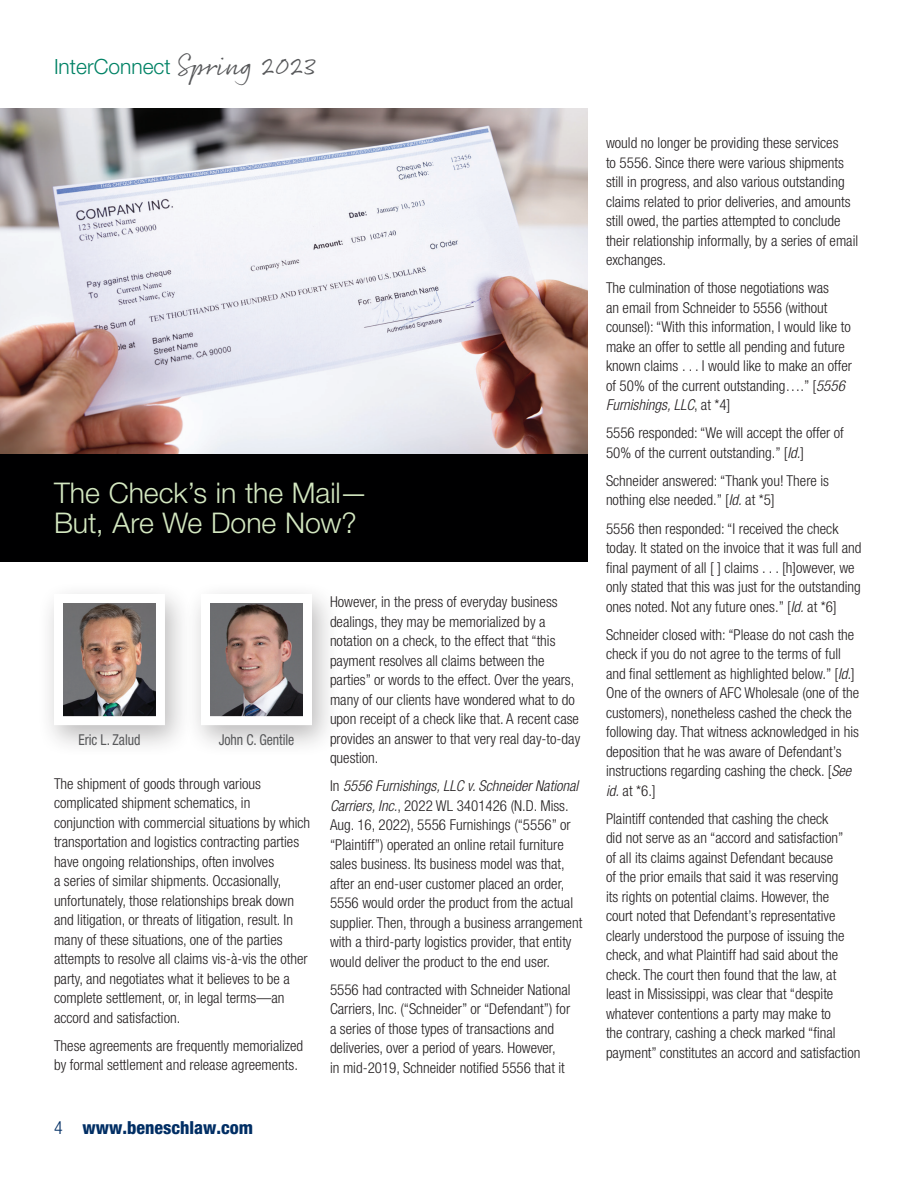
<style>
.page{position:relative;width:918px;height:1188px;background:#fff}
.page>*{position:absolute;margin:0;border:0;box-sizing:border-box;transform-origin:0 0}
.ArticleHeadlines{font:300 28.5px/30px "Helvetica Neue";letter-spacing:-.005em;color:#d3e7c0}
.t1{font:300 21px "Helvetica Neue";color:#008265}
.t2{font:800 condensed 18px "Helvetica Neue";color:#002e64}
.Text_10_13_HNLightCo{font:300 condensed 15px/19.5px "Helvetica Neue";color:#231f20}
.Captions{font:condensed 15px "Helvetica Neue";letter-spacing:-.005em;color:#57585a;scale:.92 1}
.s1{font-family:"Rollerscript Smooth";font-weight:400;font-size:27px;color:#57585a}
.s2{font-weight:300}
.s3{font-style:italic}
</style>
<div class="page">
<div style="left:37px;top:581px;width:156px;height:176px;background:#231f20;opacity:.3"></div>
<img style="left:64px;top:604px;width:91px;height:111px">
<div style="left:54px;top:594px;width:111px;height:131px;border:9px solid #fff"></div>
<div style="left:184px;top:581px;width:156px;height:176px;background:#231f20;opacity:.3"></div>
<img style="left:211px;top:604px;width:91px;height:111px">
<div style="left:201px;top:594px;width:111px;height:131px;border:9px solid #fff"></div>
<img style="left:0;top:108px;width:588px;height:346px">
<div style="left:0;top:454px;width:588px;height:108px;background:#000001"></div>
<p class="t1" style="left:54px;top:53px;width:264px">InterConnect <span class="s1">Spring 2023</span></p>
<p class="ArticleHeadlines" style="left:54px;top:478px;width:315px">The Check’s in the Mail—<br>But, Are We Done Now?</p>
<p class="Captions" style="left:78px;top:731px;width:69px">Eric L. Zalud</p>
<p class="Captions" style="left:219px;top:731px;width:84px">John C. Gentile</p>
<p class="Text_10_13_HNLightCo" style="left:54px;top:773px;width:258px">The shipment of goods through various complicated shipment schematics, in conjunction with commercial situations by which transportation and logistics contracting parties have ongoing relationships, often involves<br>a series of similar shipments. Occasionally, unfortunately, those relationships break down and litigation, or threats of litigation, result. In many of these situations, one of the parties attempts to resolve all claims vis-à-vis the other party, and negotiates what it believes to be a complete settlement, or, in legal terms—an accord and satisfaction.</p>
<p class="Text_10_13_HNLightCo" style="left:54px;top:1035px;width:251px">These agreements are frequently memorialized by formal settlement and release agreements.</p>
<p class="t2" style="left:54px;top:1116px;width:201px"><span class="s2">4</span> www.beneschlaw.com</p>
<p class="Text_10_13_HNLightCo" style="left:330px;top:592px;width:252px">However, in the press of everyday business dealings, they may be memorialized by a notation on a check, to the effect that “this payment resolves all claims between the parties” or words to the effect. Over the years, many of our clients have wondered what to do upon receipt of a check like that. A recent case provides an answer to that very real day-to-day question.</p>
<p class="Text_10_13_HNLightCo" style="left:330px;top:776px;width:254px">In <span class="s3">5556 Furnishings, LLC v. Schneider National Carriers, Inc.</span>, 2022 WL 3401426 (N.D. Miss.<br>Aug. 16, 2022), 5556 Furnishings (“5556” or “Plaintiff”) operated an online retail furniture sales business. Its business model was that, after an end-user customer placed an order, 5556 would order the product from the actual supplier. Then, through a business arrangement with a third-party logistics provider, that entity would deliver the product to the end user.</p>
<p class="Text_10_13_HNLightCo" style="left:330px;top:980px;width:242px">5556 had contracted with Schneider National Carriers, Inc. (“Schneider” or “Defendant”) for a series of those types of transactions and deliveries, over a period of years. However,<br>in mid-2019, Schneider notified 5556 that it</p>
<p class="Text_10_13_HNLightCo" style="left:606px;top:133px;width:254px">would no longer be providing these services<br>to 5556. Since there were various shipments still in progress, and also various outstanding claims related to prior deliveries, and amounts still owed, the parties attempted to conclude their relationship informally, by a series of email exchanges.</p>
<p class="Text_10_13_HNLightCo" style="left:606px;top:278px;width:248px">The culmination of those negotiations was<br>an email from Schneider to 5556 (without counsel): “With this information, I would like to make an offer to settle all pending and future known claims . . . I would like to make an offer of 50% of the current outstanding….” [<span class="s3">5556<br>Furnishings, LLC</span>, at *4]</p>
<p class="Text_10_13_HNLightCo" style="left:606px;top:423px;width:239px">5556 responded: “We will accept the offer of<br>50% of the current outstanding.” [<span class="s3">Id.</span>]</p>
<p class="Text_10_13_HNLightCo" style="left:606px;top:471px;width:225px">Schneider answered: “Thank you! There is nothing else needed.” [<span class="s3">Id.</span> at *5]</p>
<p class="Text_10_13_HNLightCo" style="left:606px;top:518px;width:257px">5556 then responded: “I received the check today. It stated on the invoice that it was full and final payment of all [ ] claims . . . [h]owever, we only stated that this was just for the outstanding ones noted. Not any future ones.” [<span class="s3">Id.</span> at *6]</p>
<p class="Text_10_13_HNLightCo" style="left:606px;top:625px;width:255px">Schneider closed with: “Please do not cash the check if you do not agree to the terms of full and final settlement as highlighted below.” [<span class="s3">Id.</span>] One of the owners of AFC Wholesale (one of the customers), nonetheless cashed the check the following day. That witness acknowledged in his deposition that he was aware of Defendant’s instructions regarding cashing the check. [<span class="s3">See id.</span> at *6.]</p>
<p class="Text_10_13_HNLightCo" style="left:606px;top:809px;width:256px">Plaintiff contended that cashing the check<br>did not serve as an “accord and satisfaction”<br>of all its claims against Defendant because<br>of the prior emails that said it was reserving<br>its rights on potential claims. However, the<br>court noted that Defendant’s representative clearly understood the purpose of issuing the check, and what Plaintiff had said about the check. The court then found that the law, at least in Mississippi, was clear that “despite whatever contentions a party may make to<br>the contrary, cashing a check marked “final payment” constitutes an accord and satisfaction</p>
</div>
